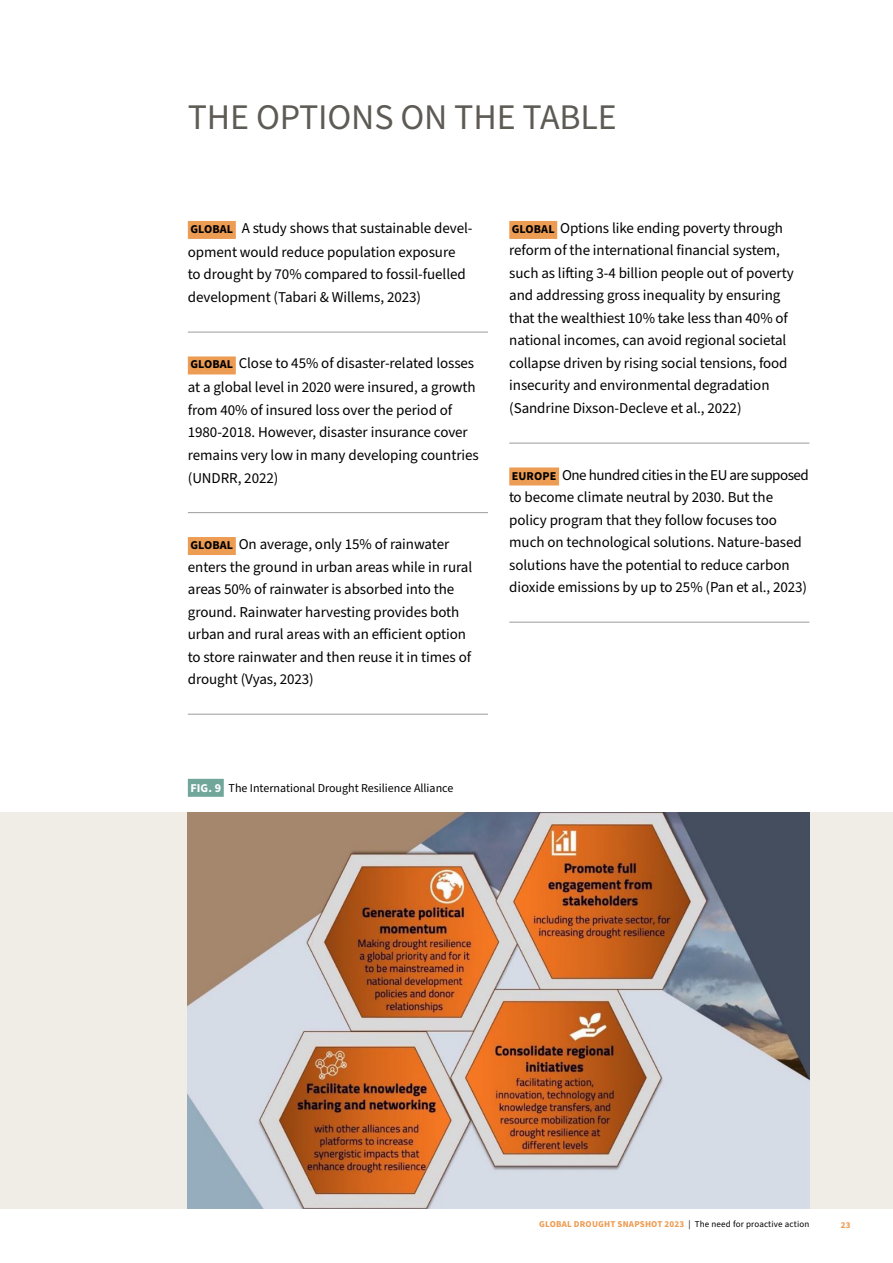
<style>
.page{position:relative;width:893px;height:1263px;background:#fff}
.page>*{position:absolute;margin:0;border:0;box-sizing:border-box;transform-origin:0 0}
.t1{font:36px "Source Sans Pro";letter-spacing:-.005em;color:#5e5b55}
.t2{font:15px/22.5px "Source Sans Pro";letter-spacing:-.005em;color:#000}
.t3{font:12px "Source Sans Pro";color:#000}
.t4{font:9px "Source Sans Pro";letter-spacing:.02em;color:#000}
.t5{font:700 9px "Source Sans Pro";color:#ee9d53}
.s1{font-weight:700;font-size:12px}
.s2{font-weight:700;color:#fff}
.s3{font-weight:700;color:#ed9c53}
</style>
<div class="page">
<div style="left:0;top:812px;width:893px;height:397px;background:#f0ede6"></div>
<div style="left:188px;top:221px;width:48px;height:18px;background:#ed9c53"></div>
<hr style="left:188px;top:332px;width:300px;height:1px;background:#9d9c9c">
<div style="left:188px;top:356px;width:48px;height:18px;background:#ed9c53"></div>
<hr style="left:188px;top:512px;width:300px;height:1px;background:#9d9c9c">
<div style="left:188px;top:537px;width:48px;height:18px;background:#ed9c53"></div>
<hr style="left:188px;top:714px;width:300px;height:1px;background:#9d9c9c">
<div style="left:509px;top:221px;width:48px;height:18px;background:#ed9c53"></div>
<hr style="left:509px;top:443px;width:300px;height:1px;background:#9d9c9c">
<div style="left:509px;top:467px;width:50px;height:18px;background:#ed9c53"></div>
<hr style="left:509px;top:622px;width:300px;height:1px;background:#9d9c9c">
<img style="left:188px;top:812px;width:621px;height:397px">
<div style="left:188px;top:779px;width:36px;height:18px;background:#71a69b"></div>
<h1 class="t1" style="left:188px;top:93px;width:430px">THE OPTIONS ON THE TABLE</h1>
<p class="t2" style="left:188px;top:216px;width:286px;line-height:24px"><span class="s1">GLOBAL</span> A study shows that sustainable devel&shy;opment would reduce population exposure</p>
<p class="t2" style="left:188px;top:264px;width:279px">to drought by 70% compared to fossil-fuelled development (Tabari &amp; Willems, 2023)</p>
<p class="t2" style="left:188px;top:352px;width:289px;line-height:24px"><span class="s1">GLOBAL</span> Close to 45% of disaster-related losses at a global level in 2020 were insured, a growth</p>
<p class="t2" style="left:188px;top:399px;width:292px">from 40% of insured loss over the period of 1980-2018. However, disaster insurance cover remains very low in many developing countries (UNDRR, 2022)</p>
<p class="t2" style="left:188px;top:533px;width:286px"><span class="s1">GLOBAL</span> On average, only 15% of rainwater enters the ground in urban areas while in rural areas 50% of rainwater is absorbed into the ground. Rainwater harvesting provides both urban and rural areas with an efficient option to store rainwater and then reuse it in times of drought (Vyas, 2023)</p>
<p class="t2" style="left:509px;top:217px;width:286px"><span class="s1">GLOBAL</span> Options like ending poverty through reform of the international financial system, such as lifting 3-4 billion people out of poverty and addressing gross inequality by ensuring that the wealthiest 10% take less than 40% of national incomes, can avoid regional societal collapse driven by rising social tensions, food insecurity and environmental degradation (Sandrine Dixson-Decleve et al., 2022)</p>
<p class="t2" style="left:509px;top:464px;width:301px"><span class="s1">EUROPE</span> One hundred cities in the EU are supposed to become climate neutral by 2030. But the policy program that they follow focuses too much on technological solutions. Nature-based solutions have the potential to reduce carbon dioxide emissions by up to 25% (Pan et al., 2023)</p>
<p class="t3" style="left:190px;top:779px;width:265px"><span class="s2">FIG. 9</span> The International Drought Resilience Alliance</p>
<p class="t4" style="left:539px;top:1218px;width:272px"><span class="s3">GLOBAL DROUGHT SNAPSHOT 2023</span> | The need for proactive action</p>
<p class="t5" style="left:841px;top:1219px;width:11px">23</p>
</div>
